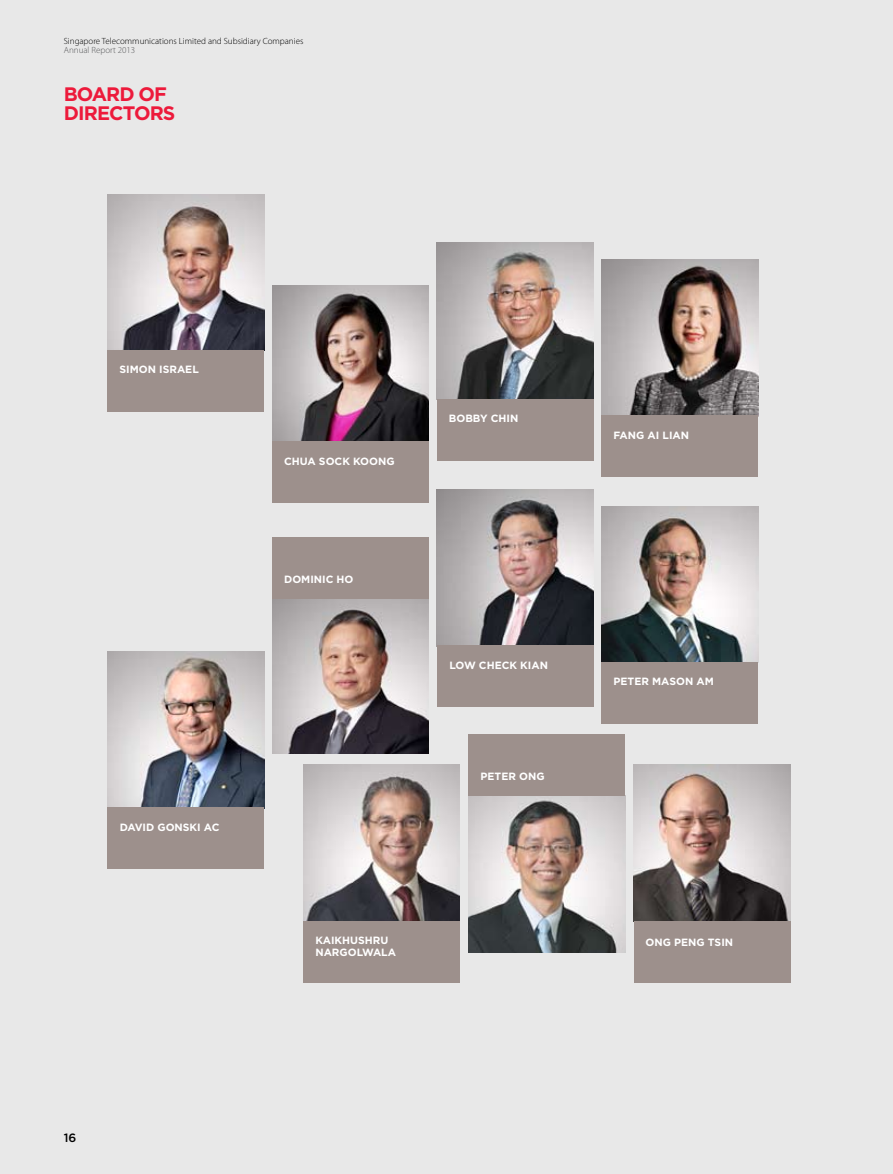
<style>
.page{position:relative;width:893px;height:1174px;background:#e8e8e8}
.page>*{position:absolute;margin:0;border:0;box-sizing:border-box;transform-origin:0 0}
.t1{font:700 19.5px/19.5px "Gotham";letter-spacing:-.05em;color:#ed1a3b}
.t2{font:500 12px "Gotham";color:#000}
.t3{font:700 10.5px/12px "Gotham";color:#fff}
.t4{font:300 9px "Myriad Pro";color:#000}
.t5{font:300 9px "Myriad Pro";color:#58595b}
</style>
<div class="page">
<img style="left:272px;top:286px;width:157px;height:155px">
<img style="left:437px;top:243px;width:156px;height:155px">
<img style="left:303px;top:765px;width:157px;height:155px">
<img style="left:634px;top:765px;width:156px;height:155px">
<img style="left:107px;top:651px;width:157px;height:156px">
<img style="left:437px;top:489px;width:156px;height:156px">
<img style="left:468px;top:796px;width:157px;height:156px">
<img style="left:272px;top:599px;width:157px;height:155px">
<img style="left:107px;top:194px;width:157px;height:156px">
<img style="left:601px;top:259px;width:157px;height:156px">
<img style="left:601px;top:506px;width:157px;height:156px">
<div style="left:303px;top:920px;width:157px;height:62px;background:#9d908c"></div>
<div style="left:634px;top:920px;width:157px;height:62px;background:#9d908c"></div>
<div style="left:107px;top:807px;width:157px;height:62px;background:#9d908c"></div>
<div style="left:437px;top:398px;width:156px;height:62px;background:#9d908c"></div>
<div style="left:437px;top:645px;width:156px;height:62px;background:#9d908c"></div>
<div style="left:468px;top:734px;width:157px;height:62px;background:#9d908c"></div>
<div style="left:272px;top:441px;width:157px;height:62px;background:#9d908c"></div>
<div style="left:272px;top:537px;width:157px;height:62px;background:#9d908c"></div>
<div style="left:107px;top:350px;width:157px;height:62px;background:#9d908c"></div>
<div style="left:601px;top:415px;width:157px;height:62px;background:#9d908c"></div>
<div style="left:601px;top:662px;width:157px;height:62px;background:#9d908c"></div>
<p class="t4" style="left:64px;top:36px;width:241px">Singapore Telecommunications Limited and Subsidiary Companies</p>
<p class="t5" style="left:64px;top:45px;width:73px">Annual Report 2013</p>
<h1 class="t1" style="left:64px;top:84px;width:113px">BOARD OF<br>DIRECTORS</h1>
<p class="t3" style="left:119px;top:363px;width:81px">SIMON ISRAEL</p>
<p class="t3" style="left:120px;top:821px;width:54px">DAVID GONSKI</p>
<p class="t3" style="left:204px;top:821px;width:17px">AC</p>
<p class="t3" style="left:284px;top:455px;width:112px">CHUA SOCK KOONG</p>
<p class="t3" style="left:284px;top:573px;width:16px">DOMINIC</p>
<p class="t3" style="left:337px;top:573px;width:17px">HO</p>
<p class="t3" style="left:449px;top:412px;width:71px">BOBBY CHIN</p>
<p class="t3" style="left:449px;top:659px;width:46px">LOW CHECK</p>
<p class="t3" style="left:520px;top:659px;width:15px">KIAN</p>
<p class="t3" style="left:480px;top:770px;width:15px">PETER</p>
<p class="t3" style="left:519px;top:770px;width:18px">ONG</p>
<p class="t3" style="left:315px;top:934px;width:18px">KAIKHUSHRU<br>NARGOL</p>
<p class="t3" style="left:362px;top:946px;width:20px">WALA</p>
<p class="t3" style="left:613px;top:429px;width:77px">FANG AI LIAN</p>
<p class="t3" style="left:613px;top:675px;width:15px">PETER</p>
<p class="t3" style="left:652px;top:675px;width:18px">MASON</p>
<p class="t3" style="left:696px;top:675px;width:19px">AM</p>
<p class="t3" style="left:646px;top:935px;width:44px">ONG PENG</p>
<p class="t3" style="left:708px;top:935px;width:14px">TSIN</p>
<p class="t2" style="left:64px;top:1129px;width:14px">16</p>
</div>
